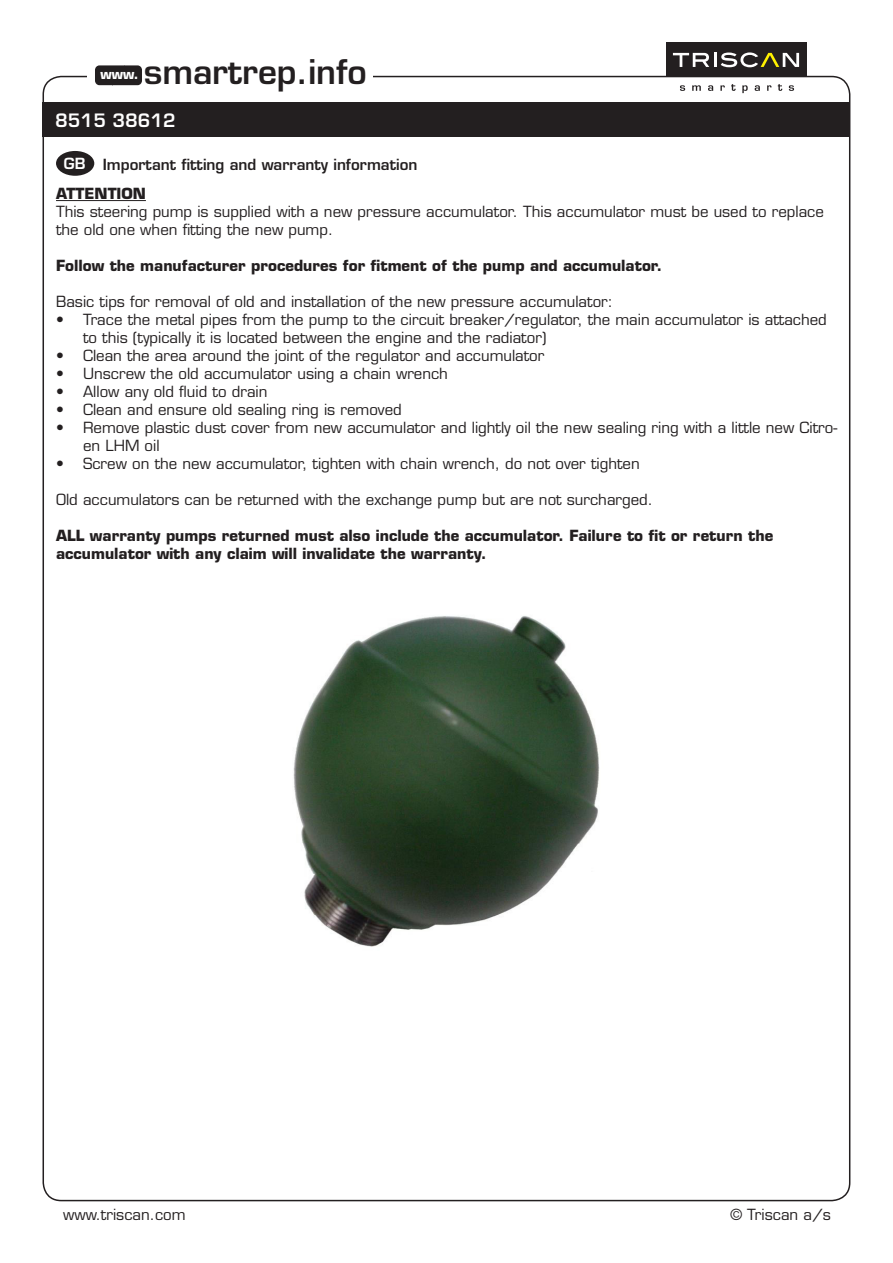
<style>
.page{position:relative;width:893px;height:1263px;background:#fff}
.page>*{position:absolute;margin:0;border:0;box-sizing:border-box;transform-origin:0 0}
.t1{font:600 33.15px "Eurostile LT Std";color:#231f20}
.t2{font:600 18px "Eurostile LT Std";color:#fff}
.t3{font:15px/18px "Eurostile LT Std";color:#231f20}
.t4{font:700 15px/18px "Eurostile LT Std";color:#231f20}
.t5{font:600 15px "Eurostile LT Std";color:#231f20}
.t6{font:600 15px "Eurostile LT Std";color:#fff}
.t7{font:700 14.4px "Eurostile LT Std";color:#fff}
.t8{font:700 13.5px "Eurostile LT Std";color:#fff}
</style>
<div class="page">
<div style="left:56px;top:151px;width:38px;height:25px;background:#231f20;border-radius:50%"></div>
<hr style="left:56px;top:200px;width:90px;height:1px;background:#231f20">
<div style="left:43px;top:103px;width:807px;height:34px;background:#231f20"></div>
<img style="left:293px;top:616px;width:306px;height:331px">
<div style="left:666px;top:43px;width:140px;height:34px;background:#231f20"></div>
<svg style="left:673px;top:53px;width:36px;height:14px"></svg>
<hr style="left:714px;top:53px;width:3px;height:14px;background:#fff">
<svg style="left:721px;top:52px;width:78px;height:15px"></svg>
<svg style="left:680px;top:85px;width:5px;height:6px"></svg>
<svg style="left:692px;top:85px;width:9px;height:6px"></svg>
<svg style="left:708px;top:85px;width:5px;height:6px"></svg>
<svg style="left:720px;top:85px;width:5px;height:6px"></svg>
<svg style="left:731px;top:84px;width:5px;height:7px"></svg>
<svg style="left:742px;top:85px;width:6px;height:8px"></svg>
<svg style="left:755px;top:85px;width:5px;height:6px"></svg>
<svg style="left:767px;top:85px;width:4px;height:6px"></svg>
<svg style="left:778px;top:84px;width:4px;height:7px"></svg>
<svg style="left:789px;top:85px;width:5px;height:6px"></svg>
<svg style="left:95px;top:65px;width:47px;height:20px"></svg>
<h1 class="t1" style="left:144px;top:51px;width:224px">smartrep.info</h1>
<p class="t8" style="left:101px;top:66px;width:24px">ww</p>
<p class="t7" style="left:98px;top:65px;width:42px">www.</p>
<p class="t2" style="left:55px;top:109px;width:122px">8515 38612</p>
<p class="t6" style="left:64px;top:154px;width:23px">GB</p>
<p class="t5" style="left:103px;top:155px;width:316px">Important fitting and warranty information</p>
<p class="t4" style="left:56px;top:185px;width:91px">ATTENTION</p>
<p class="t3" style="left:56px;top:203px;width:769px">This steering pump is supplied with a new pressure accumulator. This accumulator must be used to replace the old one when fitting the new pump.</p>
<p class="t4" style="left:56px;top:257px;width:608px">Follow the manufacturer procedures for fitment of the pump and accumulator.</p>
<p class="t3" style="left:56px;top:293px;width:558px">Basic tips for removal of old and installation of the new pressure accumulator:</p>
<p class="t3" style="left:83px;top:311px;width:745px;text-indent:-27px">• Trace the metal pipes from the pump to the circuit breaker/regulator, the main accumulator is attached to this (typically it is located between the engine and the radiator)</p>
<p class="t3" style="left:56px;top:347px;width:490px">• Clean the area around the joint of the regulator and accumulator</p>
<p class="t3" style="left:56px;top:365px;width:393px">• Unscrew the old accumulator using a chain wrench</p>
<p class="t3" style="left:56px;top:383px;width:213px">• Allow any old fluid to drain</p>
<p class="t3" style="left:56px;top:401px;width:347px">• Clean and ensure old sealing ring is removed</p>
<p class="t3" style="left:83px;top:419px;width:756px;text-indent:-27px">• Remove plastic dust cover from new accumulator and lightly oil the new sealing ring with a little new Citro&shy;en LHM oil</p>
<p class="t3" style="left:56px;top:455px;width:585px">• Screw on the new accumulator, tighten with chain wrench, do not over tighten</p>
<p class="t3" style="left:56px;top:491px;width:598px">Old accumulators can be returned with the exchange pump but are not surcharged.</p>
<p class="t4" style="left:56px;top:527px;width:719px">ALL warranty pumps returned must also include the accumulator. Failure to fit or return the accumulator with any claim will invalidate the warranty.</p>
<p class="t3" style="left:63px;top:1206px;width:124px">www.triscan.com</p>
<p class="t3" style="left:730px;top:1206px;width:102px">© Triscan a/s</p>
</div>
